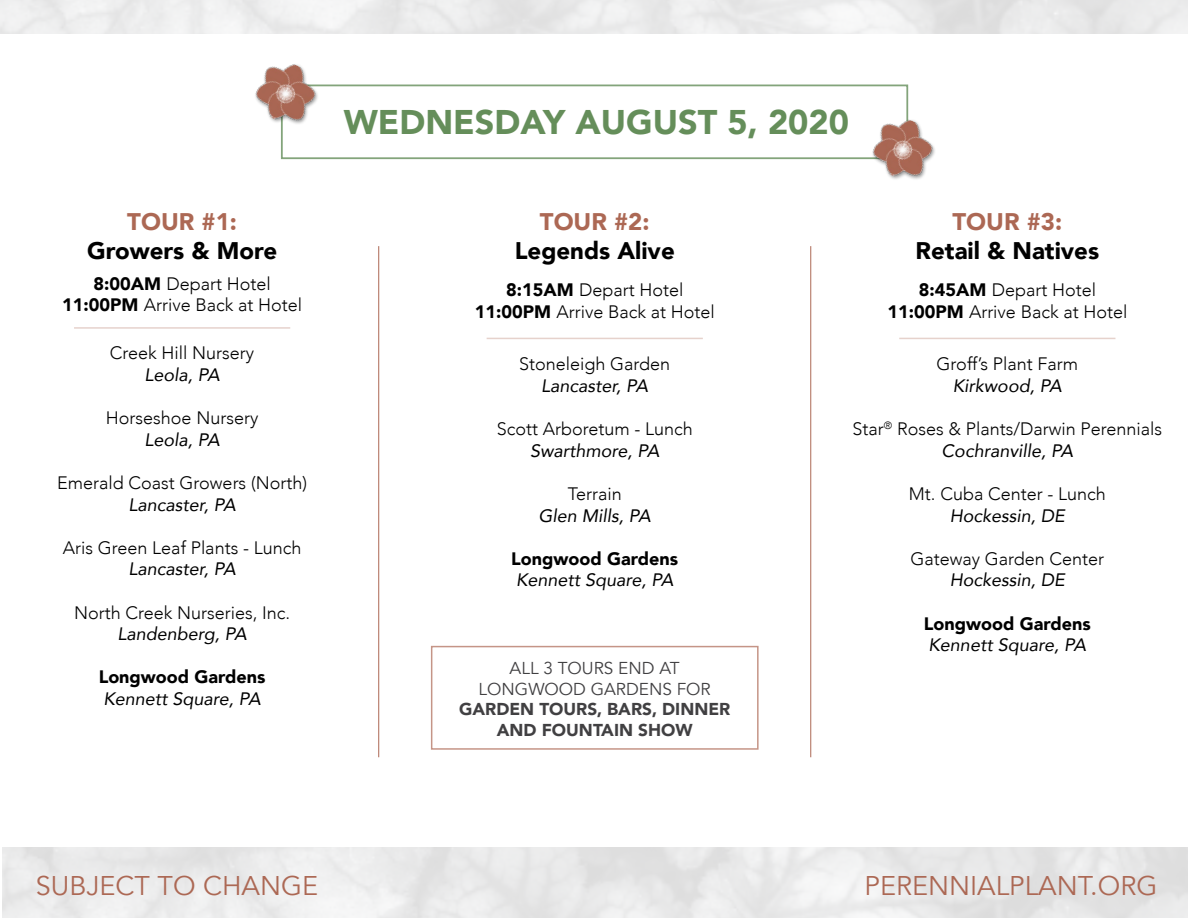
<style>
.page{position:relative;width:1188px;height:918px;background:#fff}
.page>*{position:absolute;margin:0;border:0;box-sizing:border-box;transform-origin:0 0}
.t1{font:900 34.2px "Avenir";color:#658e5a}
.t2{font:27px "Avenir";color:#ac6854}
.t3{font:900 24px "Avenir";color:#000}
.t4{font:900 24px "Avenir";color:#ac6854}
.t5{font:300 18px/21.6px "Avenir";color:#000;text-align:center}
.t6{font:italic 18px "Avenir";color:#000}
.t7{font:900 18px "Avenir";color:#000}
.t8{font:900 17.25px/20.7px "Avenir";color:#414042;text-align:center}
.t9{font:17.25px/20.7px "Avenir";color:#414042;text-align:center}
.s1{font-weight:900}
.s2{font-weight:400;font-style:italic}
</style>
<div class="page">
<div style="left:281px;top:85px;width:627px;height:74px;border:2px solid #658e5a"></div>
<img style="left:255px;top:64px;width:69px;height:67px">
<img style="left:866px;top:111px;width:69px;height:68px">
<hr style="left:378px;top:246px;width:1px;height:511px;background:#ac6854">
<hr style="left:810px;top:246px;width:1px;height:511px;background:#ac6854">
<hr style="left:487px;top:338px;width:216px;height:1px;background:#e6d2cc">
<hr style="left:899px;top:338px;width:216px;height:1px;background:#e6d2cc">
<hr style="left:74px;top:327px;width:216px;height:2px;background:#e6d2cc">
<div style="left:431px;top:646px;width:328px;height:104px;border:2px solid #c59587"></div>
<h3 class="t4" style="left:127px;top:201px;width:111px">TOUR #1:</h3>
<h3 class="t3" style="left:87px;top:230px;width:192px">Growers &amp; More</h3>
<p class="t5" style="left:62px;top:273px;width:241px"><span class="s1">8:00AM</span> Depart Hotel<br><span class="s1">11:00PM</span> Arrive Back at Hotel</p>
<p class="t5" style="left:110px;top:342px;width:146px">Creek Hill Nursery</p>
<p class="t6" style="left:144px;top:364px;width:77px">Leola, PA</p>
<p class="t5" style="left:106px;top:407px;width:154px">Horseshoe Nursery</p>
<p class="t6" style="left:144px;top:429px;width:77px">Leola, PA</p>
<p class="t5" style="left:57px;top:472px;width:251px">Emerald Coast Growers (North)</p>
<p class="t6" style="left:129px;top:493px;width:109px">Lancaster, PA</p>
<p class="t5" style="left:63px;top:537px;width:240px">Aris Green Leaf Plants - Lunch</p>
<p class="t6" style="left:129px;top:558px;width:109px">Lancaster, PA</p>
<p class="t5" style="left:74px;top:602px;width:218px">North Creek Nurseries, Inc.</p>
<p class="t6" style="left:117px;top:623px;width:131px">Landenberg, PA</p>
<p class="t7" style="left:99px;top:662px;width:168px">Longwood Gardens</p>
<p class="t6" style="left:103px;top:688px;width:159px">Kennett Square, PA</p>
<h1 class="t1" style="left:344px;top:93px;width:507px">WEDNESDAY AUGUST 5, 2020</h1>
<h3 class="t4" style="left:540px;top:201px;width:111px">TOUR #2:</h3>
<h3 class="t3" style="left:515px;top:230px;width:162px">Legends Alive</h3>
<h3 class="t4" style="left:953px;top:201px;width:111px">TOUR #3:</h3>
<h3 class="t3" style="left:916px;top:230px;width:185px">Retail &amp; Natives</h3>
<p class="t5" style="left:475px;top:279px;width:241px"><span class="s1">8:15AM</span> Depart Hotel<br><span class="s1">11:00PM</span> Arrive Back at Hotel</p>
<p class="t5" style="left:887px;top:279px;width:241px"><span class="s1">8:45AM</span> Depart Hotel<br><span class="s1">11:00PM</span> Arrive Back at Hotel</p>
<p class="t5" style="left:519px;top:353px;width:153px">Stoneleigh Garden</p>
<p class="t6" style="left:541px;top:375px;width:109px">Lancaster, PA</p>
<p class="t5" style="left:497px;top:418px;width:198px">Scott Arboretum - Lunch</p>
<p class="t6" style="left:530px;top:440px;width:131px">Swarthmore, PA</p>
<p class="t5" style="left:568px;top:483px;width:55px">Terrain</p>
<p class="t6" style="left:539px;top:504px;width:114px">Glen Mills, PA</p>
<p class="t7" style="left:511px;top:543px;width:168px">Longwood Gardens</p>
<p class="t6" style="left:516px;top:569px;width:159px">Kennett Square, PA</p>
<p class="t9" style="left:479px;top:658px;width:234px">ALL 3 TOURS END AT<br>LONGWOOD GARDENS FOR</p>
<p class="t8" style="left:459px;top:698px;width:273px">GARDEN TOURS, BARS, DINNER<br>AND FOUNTAIN SHOW</p>
<p class="t5" style="left:937px;top:353px;width:143px">Groff’s Plant Farm</p>
<p class="t6" style="left:953px;top:375px;width:110px">Kirkwood, PA</p>
<p class="t5" style="left:853px;top:418px;width:311px">Star<sup>®</sup> Roses &amp; Plants/Darwin Perennials<br><span class="s2">Cochranville, PA</span></p>
<p class="t5" style="left:909px;top:483px;width:198px">Mt. Cuba Center - Lunch</p>
<p class="t6" style="left:950px;top:504px;width:117px">Hockessin, DE</p>
<p class="t5" style="left:910px;top:548px;width:195px">Gateway Garden Center</p>
<p class="t6" style="left:950px;top:569px;width:117px">Hockessin, DE</p>
<p class="t7" style="left:924px;top:608px;width:168px">Longwood Gardens</p>
<p class="t6" style="left:929px;top:634px;width:159px">Kennett Square, PA</p>
<h2 class="t2" style="left:36px;top:870px;width:284px">SUBJECT TO CHANGE</h2>
<h2 class="t2" style="left:865px;top:870px;width:294px">PERENNIALPLANT.ORG</h2>
</div>
